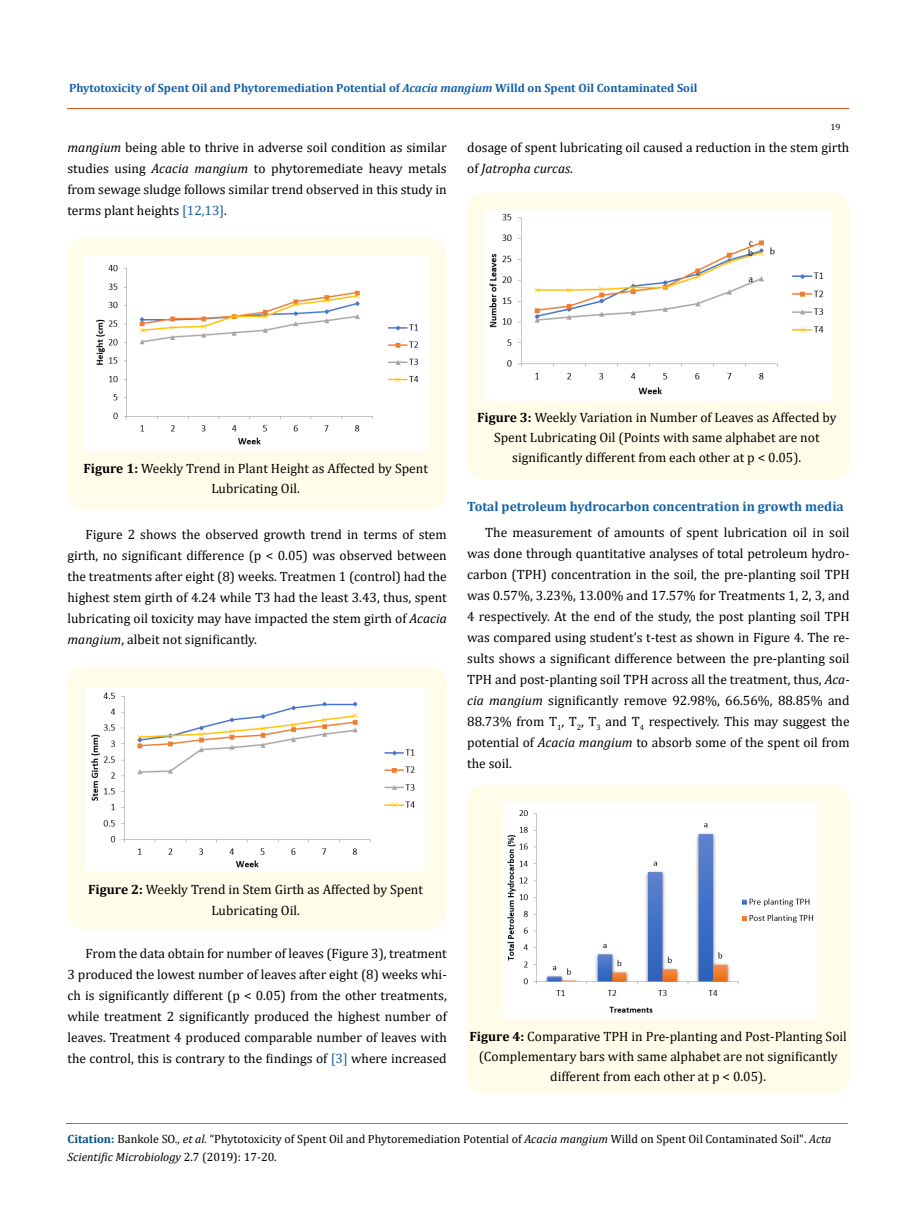
<style>
.page{position:relative;width:917px;height:1224px;background:#fff}
.page>*{position:absolute;margin:0;border:0;box-sizing:border-box;transform-origin:0 0}
.t1{font:13.5px/21px "Cambria";color:#000;text-align:justify}
.t2{font:700 13.5px "Cambria";color:#1560a6}
.t3{font:12px/18px "Cambria";color:#000}
.t4{font:700 12px "Cambria";color:#1560a6}
.t5{font:9px "Cambria";color:#000}
.s1{font-style:italic}
.s2{color:#1560a6}
.s3{font-weight:700}
.s4{font-weight:700;color:#035089}
</style>
<div class="page">
<hr style="left:67px;top:109px;width:782px;height:1px;background:#e05d1a">
<div style="left:67px;top:238px;width:380px;height:271px;background:#fffde9;border-radius:18px"></div>
<div style="left:85px;top:255px;width:344px;height:195px;background:#fff"></div>
<div style="left:67px;top:667px;width:380px;height:263px;background:#fffde9;border-radius:18px"></div>
<img style="left:86px;top:688px;width:339px;height:184px">
<div style="left:467px;top:192px;width:382px;height:288px;background:#fffde9;border-radius:18px"></div>
<img style="left:485px;top:211px;width:346px;height:191px">
<div style="left:467px;top:785px;width:382px;height:309px;background:#fffde9;border-radius:18px"></div>
<img style="left:503px;top:803px;width:313px;height:216px">
<hr style="left:66px;top:1124px;width:781px;height:1px;background:#e05d1a">
<p class="t4" style="left:69px;top:79px;width:630px">Phytotoxicity of Spent Oil and Phytoremediation Potential of <span class="s1">Acacia mangium</span> Willd on Spent Oil Contaminated Soil</p>
<p class="t5" style="left:830px;top:122px;width:11px">19</p>
<p class="t1" style="left:67px;top:136px;width:381px"><span class="s1">mangium</span> being able to thrive in adverse soil condition as similar studies using <span class="s1">Acacia mangium</span> to phytoremediate heavy metals from sewage sludge follows similar trend observed in this study in terms plant heights <span class="s2">[12,13]</span>.</p>
<p class="t1" style="left:467px;top:136px;width:384px">dosage of spent lubricating oil caused a reduction in the stem girth of <span class="s1">Jatropha curcas</span>.</p>
<p class="t1" style="left:83px;top:458px;width:346px;line-height:20.2px;text-align:center"><span class="s3">Figure 1:</span> Weekly Trend in Plant Height as Affected by Spent<br>Lubricating Oil.</p>
<p class="t1" style="left:67px;top:524px;width:381px;text-indent:18px">Figure 2 shows the observed growth trend in terms of stem girth, no significant difference (p &lt; 0.05) was observed between the treatments after eight (8) weeks. Treatmen 1 (control) had the highest stem girth of 4.24 while T3 had the least 3.43, thus, spent lubricating oil toxicity may have impacted the stem girth of <span class="s1">Acacia mangium</span>, albeit not significantly.</p>
<p class="t1" style="left:477px;top:407px;width:361px;line-height:20.2px;text-align:center"><span class="s3">Figure 3:</span> Weekly Variation in Number of Leaves as Affected by<br>Spent Lubricating Oil (Points with same alphabet are not significantly different from each other at p &lt; 0.05).</p>
<p class="t2" style="left:467px;top:497px;width:378px">Total petroleum hydrocarbon concentration in growth media</p>
<p class="t1" style="left:467px;top:522px;width:384px;text-indent:18px">The measurement of amounts of spent lubrication oil in soil was done through quantitative analyses of total petroleum hydro&shy;carbon (TPH) concentration in the soil, the pre-planting soil TPH was 0.57%, 3.23%, 13.00% and 17.57% for Treatments 1, 2, 3, and 4 respectively. At the end of the study, the post planting soil TPH was compared using student’s t-test as shown in Figure 4. The re&shy;sults shows a significant difference between the pre-planting soil TPH and post-planting soil TPH across all the treatment, thus, <span class="s1">Aca&shy;cia mangium</span> significantly remove 92.98%, 66.56%, 88.85% and 88.73% from T<sub>1</sub>, T<sub>2</sub>, T<sub>3</sub> and T<sub>4</sub> respectively. This may suggest the potential of <span class="s1">Acacia mangium</span> to absorb some of the spent oil from the soil.</p>
<p class="t1" style="left:88px;top:880px;width:336px;line-height:20.2px;text-align:center"><span class="s3">Figure 2:</span> Weekly Trend in Stem Girth as Affected by Spent<br>Lubricating Oil.</p>
<p class="t1" style="left:67px;top:943px;width:381px;text-indent:18px">From the data obtain for number of leaves (Figure 3), treatment 3 produced the lowest number of leaves after eight (8) weeks whi&shy;ch is significantly different (p &lt; 0.05) from the other treatments, while treatment 2 significantly produced the highest number of leaves. Treatment 4 produced comparable number of leaves with the control, this is contrary to the findings of <span class="s2">[3]</span> where increased</p>
<p class="t1" style="left:469px;top:1026px;width:379px;line-height:20.2px;text-align:center"><span class="s3">Figure 4:</span> Comparative TPH in Pre-planting and Post-Planting Soil (Complementary bars with same alphabet are not significantly different from each other at p &lt; 0.05).</p>
<p class="t3" style="left:67px;top:1130px;width:765px"><span class="s4">Citation:</span> Bankole SO<span class="s1">., et al.</span> “Phytotoxicity of Spent Oil and Phytoremediation Potential of <span class="s1">Acacia mangium</span> Willd on Spent Oil Contaminated Soil". <span class="s1">Acta<br>Scientific Microbiology</span> 2.7 (2019): 17-20.</p>
</div>
